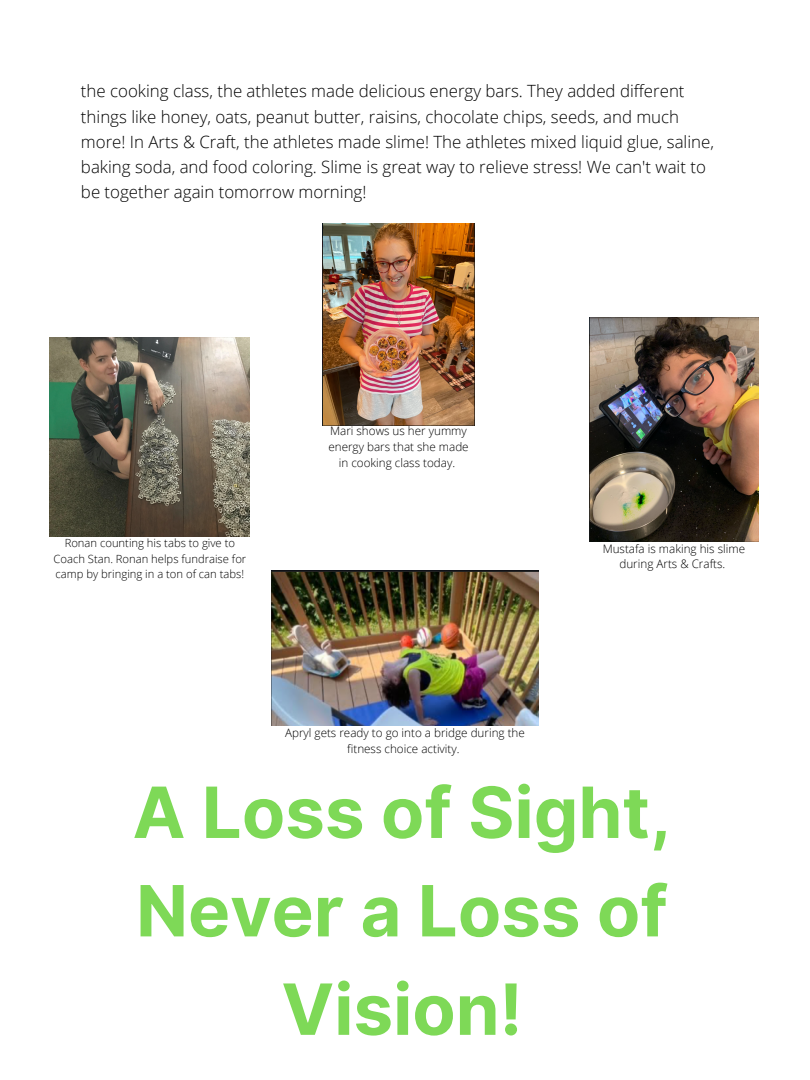
<style>
.page{position:relative;width:810px;height:1080px;background:#fff}
.page>*{position:absolute;margin:0;border:0;box-sizing:border-box;transform-origin:0 0}
.t1{font:700 70.62px/98.4px "Inter";color:#7ed957;text-align:center}
.t2{font:300 16.88px/25.3px "Open Sans";color:#000}
.t3{font:300 11.69px/15.9px "Open Sans";color:#000;text-align:center}
.t4{font:300 11.25px/15.5px "Open Sans";color:#000;text-align:center}
</style>
<div class="page">
<img style="left:322px;top:223px;width:153px;height:202px">
<img style="left:590px;top:317px;width:168px;height:224px">
<img style="left:49px;top:338px;width:200px;height:198px">
<img style="left:271px;top:571px;width:268px;height:154px">
<p class="t2" style="left:81px;top:78px;width:635px">the cooking class, the athletes made delicious energy bars. They added different things like honey, oats, peanut butter, raisins, chocolate chips, seeds, and much more! In Arts &amp; Craft, the athletes made slime! The athletes mixed liquid glue, saline, baking soda, and food coloring. Slime is great way to relieve stress! We can't wait to be together again tomorrow morning!</p>
<p class="t4" style="left:53px;top:535px;width:194px">Ronan counting his tabs to give to<br>Coach Stan. Ronan helps fundraise for camp by bringing in a ton of can tabs!</p>
<p class="t3" style="left:328px;top:423px;width:142px">Mari shows us her yummy energy bars that she made in cooking class today.</p>
<p class="t3" style="left:285px;top:724px;width:241px">Apryl gets ready to go into a bridge during the fitness choice activity.</p>
<p class="t3" style="left:603px;top:540px;width:144px">Mustafa is making his slime during Arts &amp; Crafts.</p>
<p class="t1" style="left:133px;top:763px;width:540px">A Loss of Sight,<br>Never a Loss of<br>Vision!</p>
</div>
